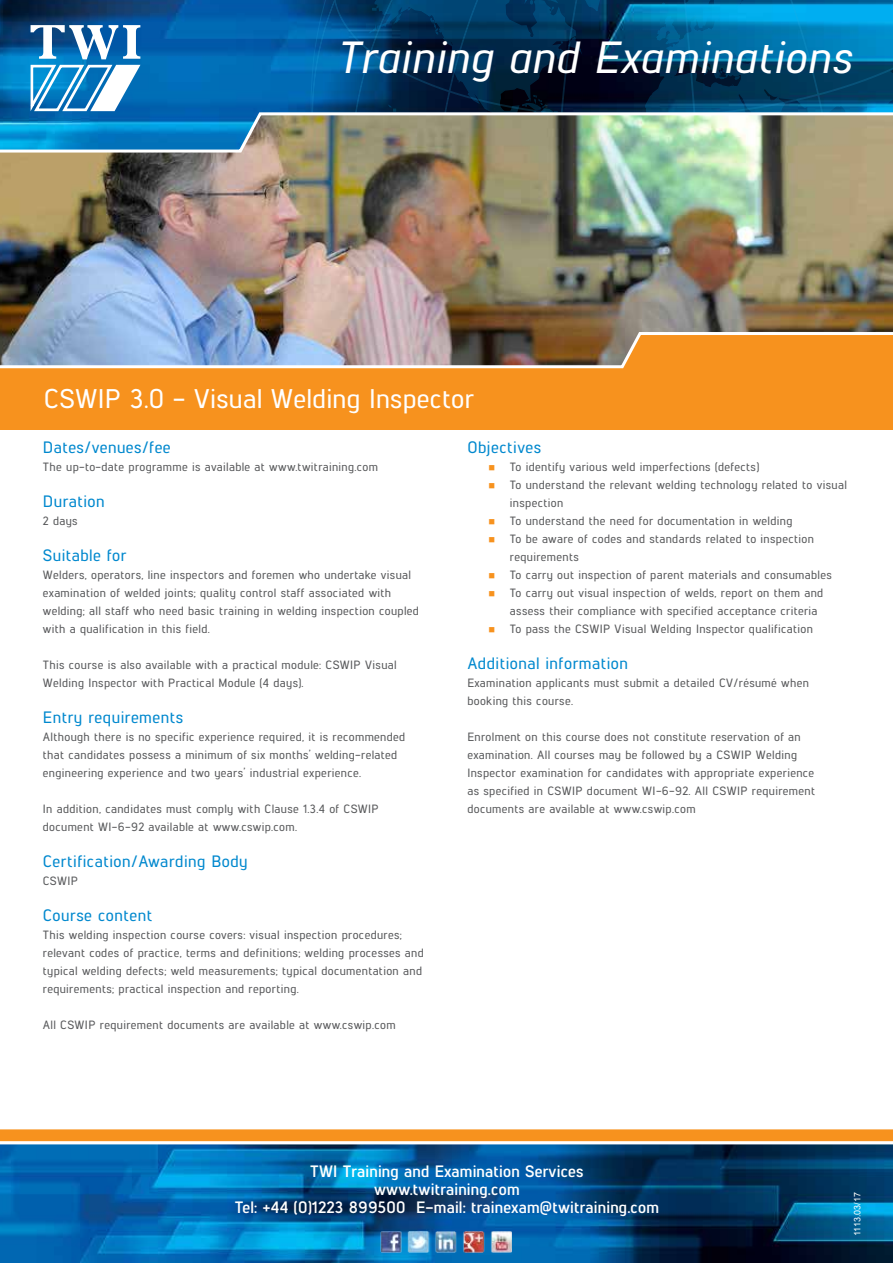
<style>
.page{position:relative;width:893px;height:1263px;background:#fff}
.page>*{position:absolute;margin:0;border:0;box-sizing:border-box;transform-origin:0 0}
.t1{font:italic 500 45px "Lintel";letter-spacing:.02em;color:#fff}
.t2{font:500 27px "Lintel";letter-spacing:.01em;color:#fff}
.t3{font:500 16.5px "Lintel";letter-spacing:.03em;color:#0088ce}
.t4{font:700 16.5px/18px "Lintel";letter-spacing:.015em;color:#fff;text-align:center}
.t5{font:500 12px/18px "Lintel";letter-spacing:.03em;color:#58595b}
.t6{font:9px "Arial";letter-spacing:-.005em;color:#fff}
</style>
<div class="page">
<div style="left:0;top:274px;width:893px;height:155px;background:#f7921e"></div>
<img style="left:0;top:1144px;width:893px;height:119px">
<div style="left:0;top:1129px;width:893px;height:12px;background:#f7921e"></div>
<img style="left:0;top:0;width:311px;height:111px">
<svg style="left:311px;top:0;width:582px;height:111px;background:#014670"></svg>
<svg style="left:30px;top:25px;width:113px;height:86px"></svg>
<img style="left:0;top:111px;width:893px;height:258px">
<img style="left:380px;top:1231px;width:133px;height:21px">
<h1 class="t1" style="left:336px;top:26px;width:517px">Training and Examinations</h1>
<h2 class="t2" style="left:44px;top:380px;width:432px">CSWIP 3.0 - Visual Welding Inspector</h2>
<h3 class="t3" style="left:43px;top:435px;width:129px">Dates/venues/fee</h3>
<p class="t5" style="left:43px;top:457px;width:337px">The up-to-date programme is available at www.twitraining.com</p>
<h3 class="t3" style="left:43px;top:489px;width:63px">Duration</h3>
<p class="t5" style="left:43px;top:511px;width:36px">2 days</p>
<h3 class="t3" style="left:43px;top:543px;width:85px">Suitable for</h3>
<p class="t5" style="left:43px;top:565px;width:378px">Welders, operators, line inspectors and foremen who undertake visual examination of welded joints; quality control staff associated with welding; all staff who need basic training in welding inspection coupled with a qualification in this field.</p>
<p class="t5" style="left:43px;top:655px;width:355px">This course is also available with a practical module: CSWIP Visual<br>Welding Inspector with Practical Module (4 days).</p>
<h3 class="t3" style="left:43px;top:705px;width:142px">Entry requirements</h3>
<p class="t5" style="left:43px;top:727px;width:364px">Although there is no specific experience required, it is recommended that candidates possess a minimum of six months’ welding-related engineering experience and two years’ industrial experience.</p>
<p class="t5" style="left:43px;top:799px;width:337px">In addition, candidates must comply with Clause 1.3.4 of CSWIP document WI-6-92 available at www.cswip.com.</p>
<h3 class="t3" style="left:43px;top:849px;width:206px">Certification/Awarding Body</h3>
<p class="t5" style="left:43px;top:871px;width:37px">CSWIP</p>
<h3 class="t3" style="left:43px;top:903px;width:111px">Course content</h3>
<p class="t5" style="left:43px;top:925px;width:382px">This welding inspection course covers: visual inspection procedures; relevant codes of practice, terms and definitions; welding processes and typical welding defects; weld measurements; typical documentation and requirements; practical inspection and reporting.</p>
<p class="t5" style="left:43px;top:1015px;width:354px">All CSWIP requirement documents are available at www.cswip.com</p>
<h3 class="t3" style="left:467px;top:435px;width:75px">Objectives</h3>
<p class="t5" style="left:510px;top:457px;width:338px">To identify various weld imperfections (defects)<br>To understand the relevant welding technology related to visual inspection<br>To understand the need for documentation in welding<br>To be aware of codes and standards related to inspection requirements<br>To carry out inspection of parent materials and consumables<br>To carry out visual inspection of welds, report on them and assess their compliance with specified acceptance criteria<br>To pass the CSWIP Visual Welding Inspector qualification</p>
<h3 class="t3" style="left:467px;top:651px;width:162px">Additional information</h3>
<p class="t5" style="left:467px;top:673px;width:343px">Examination applicants must submit a detailed CV/résumé when booking this course.</p>
<p class="t5" style="left:467px;top:727px;width:349px">Enrolment on this course does not constitute reservation of an examination. All courses may be followed by a CSWIP Welding Inspector examination for candidates with appropriate experience as specified in CSWIP document WI-6-92. All CSWIP requirement documents are available at www.cswip.com</p>
<h3 class="t4" style="left:235px;top:1161px;width:426px">TWI Training and Examination Services<br>www.twitraining.com<br>Tel: +44 (0)1223 899500 E-mail: trainexam@twitraining.com</h3>
<p class="t6" style="left:851px;top:1236px;width:45px;rotate:-90deg">1113.03/17</p>
</div>
